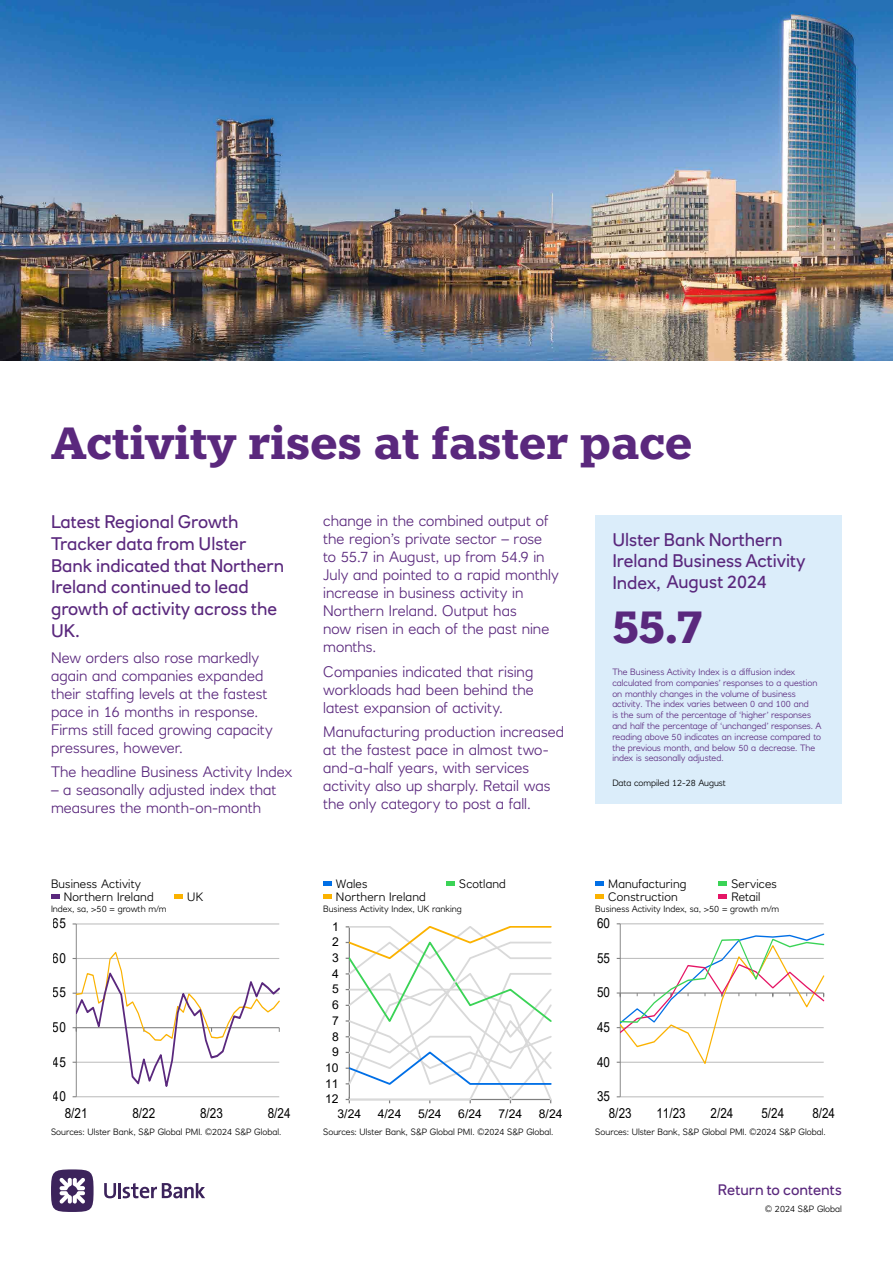
<style>
.page{position:relative;width:893px;height:1263px;background:#fff}
.page>*{position:absolute;margin:0;border:0;box-sizing:border-box;transform-origin:0 0}
.t1{font:700 45px "Knile";letter-spacing:-.01em;color:#5a287d}
.Intro{font:18px/21.6px "RN House Sans";color:#5a287d}
.Body_copy{font:300 15px/18px "RN House Sans";color:#5a287d}
.t2{font:15px "RN House Sans";letter-spacing:.005em;color:#5a287d}
.t3{font:13.8px "Arial";color:#000;scale:.84 1}
.t4{font:13.8px "Arial";color:#000;scale:.85 1}
.t5{font:12.15px/15.8px "Arial";color:#000;text-align:center}
.t6{font:300 12px/12.8px "RN House Sans";letter-spacing:.01em;color:#000}
.t7{font:300 9px/10.8px "RN House Sans";color:#5a287d}
.t8{font:300 9px "RN House Sans";color:#000}
</style>
<div class="page">
<hr style="left:118px;top:1183px;width:3px;height:15px;background:#3c235b">
<svg style="left:104px;top:1183px;width:12px;height:15px"></svg>
<svg style="left:123px;top:1183px;width:82px;height:15px"></svg>
<div style="left:51px;top:1169px;width:43px;height:43px;background:#3c235b;border-radius:50%"></div>
<svg style="left:59px;top:1177px;width:26px;height:27px"></svg>
<img style="left:0;top:0;width:893px;height:360px">
<hr style="left:76px;top:924px;width:203px;height:1px;background:#bfbfbf">
<hr style="left:76px;top:924px;width:1px;height:173px;background:#7f7f7f">
<svg style="left:73px;top:950px;width:207px;height:147px"></svg>
<svg style="left:51px;top:894px;width:9px;height:4px"></svg>
<div style="left:595px;top:515px;width:247px;height:288px;background:#dbedfa"></div>
<svg style="left:174px;top:894px;width:9px;height:4px"></svg>
<svg style="left:346px;top:926px;width:206px;height:177px"></svg>
<svg style="left:323px;top:881px;width:9px;height:4px"></svg>
<svg style="left:323px;top:894px;width:9px;height:4px"></svg>
<svg style="left:446px;top:881px;width:9px;height:4px"></svg>
<hr style="left:620px;top:1096px;width:204px;height:1px;background:#bfbfbf">
<hr style="left:620px;top:923px;width:204px;height:1px;background:#bfbfbf">
<hr style="left:620px;top:924px;width:1px;height:173px;background:#7f7f7f">
<svg style="left:617px;top:932px;width:207px;height:134px"></svg>
<svg style="left:595px;top:881px;width:9px;height:4px"></svg>
<svg style="left:595px;top:894px;width:9px;height:4px"></svg>
<svg style="left:719px;top:881px;width:8px;height:4px"></svg>
<svg style="left:719px;top:894px;width:8px;height:4px"></svg>
<h1 class="t1" style="left:51px;top:414px;width:643px">Activity rises at faster pace</h1>
<p class="Intro" style="left:51px;top:511px;width:234px">Latest Regional Growth<br>Tracker data from Ulster<br>Bank indicated that Northern<br>Ireland continued to lead growth of activity across the<br>UK.</p>
<p class="Body_copy" style="left:51px;top:649px;width:223px">New orders also rose markedly again and companies expanded their staffing levels at the fastest pace in 16 months in response.<br>Firms still faced growing capacity pressures, however.</p>
<p class="Body_copy" style="left:51px;top:763px;width:243px">The headline Business Activity Index</p>
<p class="Body_copy" style="left:51px;top:781px;width:227px">– a seasonally adjusted index that measures the month-on-month</p>
<p class="Body_copy" style="left:323px;top:512px;width:237px">change in the combined output of the region’s private sector – rose to 55.7 in August, up from 54.9 in<br>July and pointed to a rapid monthly increase in business activity in<br>Northern Ireland. Output has<br>now risen in each of the past nine months.</p>
<p class="Body_copy" style="left:323px;top:662px;width:212px;text-align:justify">Companies indicated that rising workloads had been behind the latest expansion of activity.</p>
<p class="Body_copy" style="left:323px;top:723px;width:242px">Manufacturing production increased at the fastest pace in almost two&shy;and-a-half years, with services activity also up sharply. Retail was the only category to post a fall.</p>
<p class="Intro" style="left:612px;top:528px;width:195px">Ulster Bank Northern<br>Ireland Business Activity</p>
<p class="Intro" style="left:612px;top:571px;width:156px">Index, August 2024</p>
<h1 class="t1" style="left:612px;top:598px;width:91px">55.7</h1>
<p class="t7" style="left:612px;top:666px;width:211px">The Business Activity Index is a diffusion index calculated from companies’ responses to a question on monthly changes in the volume of business activity. The index varies between 0 and 100 and<br>is the sum of the percentage of ‘higher’ responses and half the percentage of ‘unchanged’ responses. A reading above 50 indicates an increase compared to the previous month, and below 50 a decrease. The index is seasonally adjusted.</p>
<p class="t8" style="left:612px;top:777px;width:115px">Data compiled 12-28 August</p>
<p class="t6" style="left:64px;top:877px;width:91px;text-indent:-13px">Business Activity<br>Northern Ireland</p>
<p class="t6" style="left:187px;top:890px;width:18px">UK</p>
<p class="t6" style="left:336px;top:877px;width:33px">Wales</p>
<p class="t6" style="left:459px;top:877px;width:48px">Scotland</p>
<p class="t6" style="left:336px;top:890px;width:91px">Northern Ireland</p>
<p class="t6" style="left:608px;top:877px;width:80px">Manufacturing</p>
<p class="t6" style="left:608px;top:890px;width:71px">Construction</p>
<p class="t6" style="left:731px;top:877px;width:47px">Services</p>
<p class="t6" style="left:731px;top:890px;width:31px">Retail</p>
<p class="t8" style="left:51px;top:904px;width:117px">Index, sa, &gt;50 = growth m/m</p>
<p class="t8" style="left:323px;top:904px;width:140px">Business Activity Index, UK ranking</p>
<p class="t8" style="left:595px;top:904px;width:185px">Business Activity Index, sa, &gt;50 = growth m/m</p>
<p class="t4" style="left:53px;top:914px;width:17px">65</p>
<p class="t4" style="left:53px;top:948px;width:17px">60</p>
<p class="t4" style="left:53px;top:983px;width:17px">55</p>
<p class="t4" style="left:53px;top:1018px;width:17px">50</p>
<p class="t4" style="left:53px;top:1052px;width:17px">45</p>
<p class="t4" style="left:53px;top:1087px;width:17px">40</p>
<p class="t4" style="left:65px;top:1103px;width:28px">8/21</p>
<p class="t4" style="left:132px;top:1103px;width:28px">8/22</p>
<p class="t4" style="left:200px;top:1103px;width:28px">8/23</p>
<p class="t4" style="left:268px;top:1103px;width:28px">8/24</p>
<p class="t5" style="left:325px;top:918px;width:15px">1<br>2<br>3<br>4<br>5<br>6<br>7<br>8<br>9<br>10<br>11<br>12</p>
<p class="t5" style="left:337px;top:1106px;width:25px">3/24</p>
<p class="t5" style="left:378px;top:1106px;width:25px">4/24</p>
<p class="t5" style="left:418px;top:1106px;width:25px">5/24</p>
<p class="t5" style="left:458px;top:1106px;width:25px">6/24</p>
<p class="t5" style="left:499px;top:1106px;width:25px">7/24</p>
<p class="t5" style="left:539px;top:1106px;width:25px">8/24</p>
<p class="t3" style="left:597px;top:914px;width:17px">60</p>
<p class="t3" style="left:597px;top:948px;width:17px">55</p>
<p class="t3" style="left:597px;top:983px;width:17px">50</p>
<p class="t3" style="left:597px;top:1017px;width:17px">45</p>
<p class="t3" style="left:597px;top:1052px;width:17px">40</p>
<p class="t3" style="left:597px;top:1087px;width:17px">35</p>
<p class="t3" style="left:609px;top:1103px;width:29px">8/23</p>
<p class="t3" style="left:656px;top:1103px;width:36px">11/23</p>
<p class="t3" style="left:711px;top:1103px;width:29px">2/24</p>
<p class="t3" style="left:761px;top:1103px;width:29px">5/24</p>
<p class="t3" style="left:812px;top:1103px;width:29px">8/24</p>
<p class="t8" style="left:51px;top:1127px;width:232px">Sources: Ulster Bank, S&amp;P Global PMI. ©2024 S&amp;P Global.</p>
<p class="t8" style="left:323px;top:1127px;width:232px">Sources: Ulster Bank, S&amp;P Global PMI. ©2024 S&amp;P Global.</p>
<p class="t8" style="left:595px;top:1127px;width:232px">Sources: Ulster Bank, S&amp;P Global PMI. ©2024 S&amp;P Global.</p>
<p class="t2" style="left:718px;top:1180px;width:126px">Return to contents</p>
<p class="t8" style="left:765px;top:1203px;width:78px">© 2024 S&amp;P Global</p>
</div>
